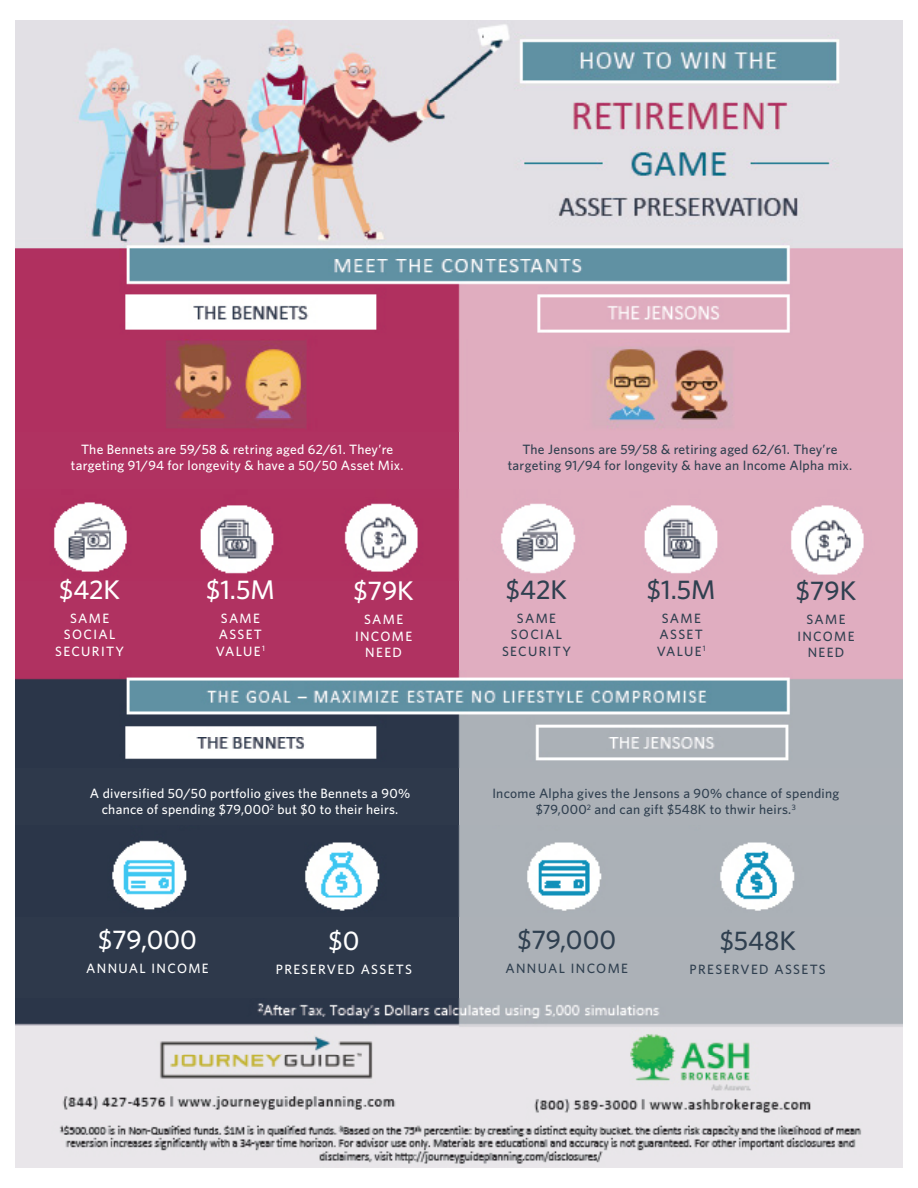
<style>
.page{position:relative;width:918px;height:1188px;background:#fff}
.page>*{position:absolute;margin:0;border:0;box-sizing:border-box;transform-origin:0 0}
.t1{font:500 27px "Whitney";color:#304050}
.t2{font:500 27px "Whitney";color:#fff}
.t3{font:500 13.5px/16.5px "Whitney";letter-spacing:.02em;color:#fff;text-align:center}
.t4{font:500 13.5px/16.5px "Whitney";letter-spacing:.02em;color:#304050;text-align:center}
.t5{font:500 13.5px "Whitney";letter-spacing:.1em;color:#fff}
.t6{font:500 13.5px "Whitney";letter-spacing:.1em;color:#304050}
</style>
<div class="page">
<img style="left:16px;top:21px;width:886px;height:1146px">
<img style="left:329px;top:498px;width:101px;height:83px">
<img style="left:779px;top:498px;width:93px;height:83px">
<div style="left:16px;top:432px;width:443px;height:56px;background:#b03261"></div>
<div style="left:16px;top:581px;width:443px;height:89px;background:#b03261"></div>
<div style="left:459px;top:432px;width:443px;height:56px;background:#e0adc0"></div>
<div style="left:459px;top:581px;width:443px;height:89px;background:#e0adc0"></div>
<div style="left:16px;top:768px;width:443px;height:57px;background:#2e394b"></div>
<div style="left:16px;top:918px;width:443px;height:80px;background:#2e394b"></div>
<div style="left:459px;top:768px;width:443px;height:57px;background:#acb1b7"></div>
<div style="left:459px;top:918px;width:443px;height:80px;background:#acb1b7"></div>
<p class="t3" style="left:71px;top:441px;width:334px">The Bennets are 59/58 &amp; retring aged 62/61. They’re targeting 91/94 for longevity &amp; have a 50/50 Asset Mix.</p>
<p class="t4" style="left:508px;top:441px;width:346px">The Jensons are 59/58 &amp; retiring aged 62/61. They’re targeting 91/94 for longevity &amp; have an Income Alpha mix.</p>
<p class="t2" style="left:59px;top:572px;width:62px">$42K</p>
<p class="t3" style="left:70px;top:610px;width:41px">SAME</p>
<p class="t3" style="left:64px;top:626px;width:53px">SOCIAL</p>
<p class="t5" style="left:55px;top:642px;width:70px">SECURITY</p>
<p class="t2" style="left:206px;top:572px;width:70px">$1.5M</p>
<p class="t3" style="left:221px;top:610px;width:41px">SAME</p>
<p class="t3" style="left:219px;top:626px;width:45px">ASSET</p>
<p class="t3" style="left:216px;top:643px;width:50px">VALUE<sup>1</sup></p>
<p class="t2" style="left:354px;top:573px;width:62px">$79K</p>
<p class="t3" style="left:364px;top:611px;width:41px">SAME</p>
<p class="t3" style="left:355px;top:628px;width:59px">INCOME</p>
<p class="t3" style="left:365px;top:644px;width:38px">NEED</p>
<p class="t1" style="left:506px;top:572px;width:62px">$42K</p>
<p class="t4" style="left:517px;top:610px;width:41px">SAME</p>
<p class="t4" style="left:511px;top:626px;width:53px">SOCIAL</p>
<p class="t6" style="left:502px;top:642px;width:70px">SECURITY</p>
<p class="t1" style="left:647px;top:572px;width:70px">$1.5M</p>
<p class="t4" style="left:662px;top:610px;width:41px">SAME</p>
<p class="t4" style="left:660px;top:626px;width:45px">ASSET</p>
<p class="t4" style="left:657px;top:643px;width:50px">VALUE<sup>1</sup></p>
<p class="t1" style="left:796px;top:573px;width:62px">$79K</p>
<p class="t4" style="left:806px;top:611px;width:41px">SAME</p>
<p class="t4" style="left:797px;top:628px;width:59px">INCOME</p>
<p class="t4" style="left:808px;top:644px;width:38px">NEED</p>
<p class="t3" style="left:90px;top:785px;width:322px">A diversified 50/50 portfolio gives the Bennets a 90% chance of spending $79,000<sup>2</sup> but $0 to their heirs.</p>
<p class="t4" style="left:492px;top:785px;width:348px">Income Alpha gives the Jensons a 90% chance of spending $79,000<sup>2</sup> and can gift $548K to thwir heirs.<sup>3</sup></p>
<p class="t2" style="left:98px;top:922px;width:100px">$79,000</p>
<p class="t5" style="left:86px;top:959px;width:124px">ANNUAL INCOME</p>
<p class="t2" style="left:328px;top:923px;width:32px">$0</p>
<p class="t5" style="left:276px;top:961px;width:138px">PRESERVED ASSETS</p>
<p class="t1" style="left:517px;top:922px;width:100px">$79,000</p>
<p class="t6" style="left:506px;top:959px;width:124px">ANNUAL INCOME</p>
<p class="t1" style="left:720px;top:923px;width:78px">$548K</p>
<p class="t6" style="left:690px;top:961px;width:138px">PRESERVED ASSETS</p>
</div>
